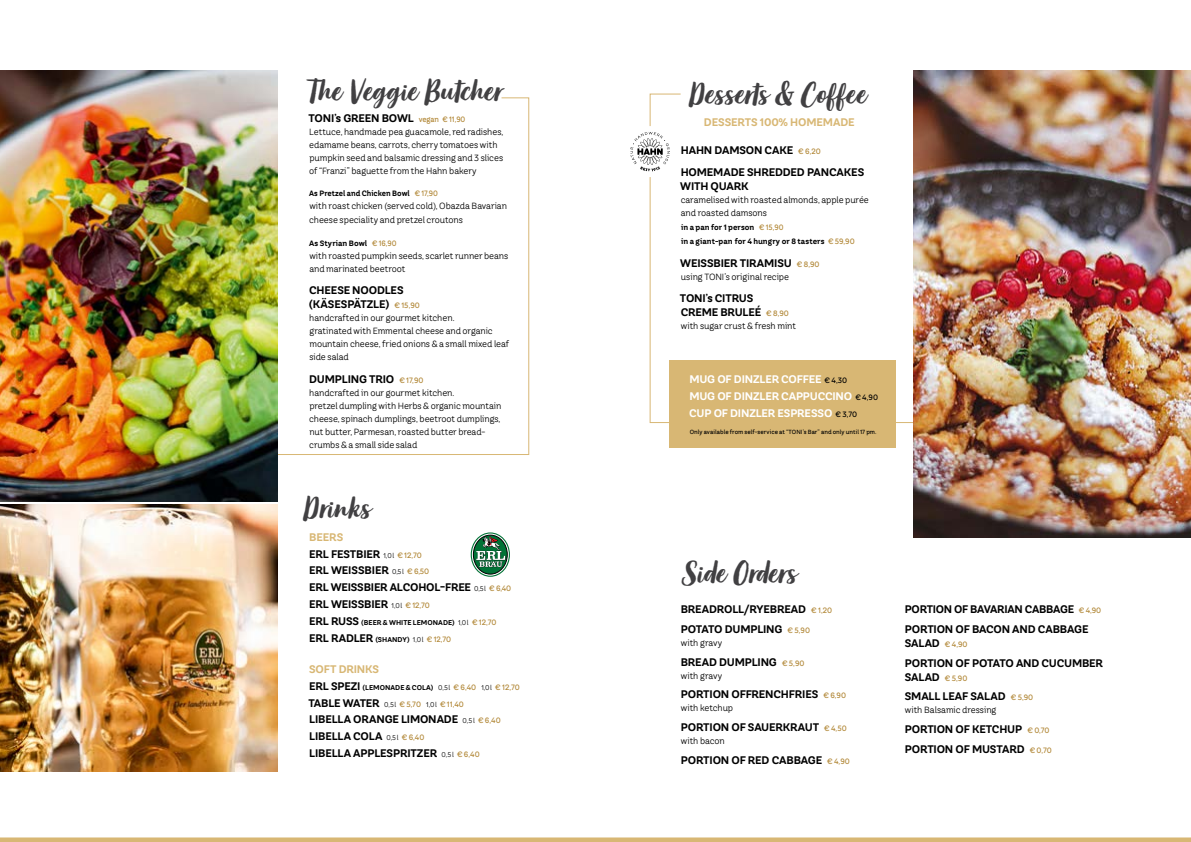
<style>
.page{position:relative;width:1191px;height:842px;background:#fff}
.page>*{position:absolute;margin:0;border:0;box-sizing:border-box;transform-origin:0 0}
.t1{font:italic 32px "Organika Script";letter-spacing:.01em;color:#414042}
.t2{font:italic 32px "Organika Script";letter-spacing:-.015em;color:#414042}
.t3{font:700 11px/16.8px "TT Hazelnuts";letter-spacing:-.015em;color:#000}
.t4{font:700 11px/16.8px "TT Hazelnuts";letter-spacing:-.015em;color:#fff}
.t5{font:700 11px "TT Hazelnuts";letter-spacing:-.015em;color:#d8b774}
.t6{font:9px/13px "TT Hazelnuts";letter-spacing:-.01em;color:#000}
.t7{font:700 7.8px/14px "TT Hazelnuts";color:#000}
.t8{font:500 7.8px "TT Hazelnuts";color:#b28838}
.t9{font:700 7.8px "TT Hazelnuts";color:#000;scale:.96 1}
.t10{font:700 7px "TT Hazelnuts";letter-spacing:.005em;color:#000}
.t11{font:500 6px "TT Hazelnuts";letter-spacing:.005em;color:#000}
.s1{font-weight:500;font-size:7.8px;color:#b28838}
.s2{font-weight:500;color:#b28838}
.s3{color:#d8b774}
.s4{font-weight:400;font-size:7px}
.s5{font-size:11px}
.s6{font-weight:400}
.s7{font-size:7px}
.s8{font-weight:700;font-size:11px;color:#000}
.s9{font-weight:400;font-size:7px;color:#000}
.s10{font-weight:500;font-size:7.8px;color:#000}
</style>
<div class="page">
<hr style="left:0;top:838px;width:1191px;height:4px;background:#d8b774">
<svg style="left:649px;top:93px;width:264px;height:330px"></svg>
<svg style="left:278px;top:97px;width:252px;height:358px"></svg>
<img style="left:0;top:505px;width:278px;height:266px">
<img style="left:0;top:71px;width:278px;height:431px">
<img style="left:913px;top:71px;width:278px;height:466px">
<div style="left:624px;top:126px;width:51px;height:51px;background:#fff;border-radius:50%"></div>
<svg style="left:630px;top:132px;width:40px;height:39px"></svg>
<svg style="left:471px;top:533px;width:38px;height:43px"></svg>
<div style="left:471px;top:532px;width:39px;height:45px;border:1px solid #007236;border-radius:50%"></div>
<svg style="left:473px;top:535px;width:34px;height:39px"></svg>
<div style="left:473px;top:535px;width:34px;height:39px;border:1px solid #000;border-radius:50%"></div>
<svg style="left:476px;top:537px;width:29px;height:30px"></svg>
<div style="left:669px;top:360px;width:227px;height:39px;background:#d8b774"></div>
<div style="left:669px;top:394px;width:227px;height:39px;background:#d8b774"></div>
<div style="left:669px;top:415px;width:227px;height:33px;background:#d8b774"></div>
<h1 class="t1" style="left:303px;top:71px;width:201px">The Veggie Butcher</h1>
<p class="t3" style="left:308px;top:110px;width:159px">TONIʼs GREEN BOWL <span class="s1">vegan € 11,90</span></p>
<p class="t6" style="left:309px;top:125px;width:196px">Lettuce, handmade pea guacamole, red radishes, edamame beans, carrots, cherry tomatoes with pumpkin seed and balsamic dressing and 3 slices of “Franzi” baguette from the Hahn bakery</p>
<p class="t9" style="left:309px;top:188px;width:136px">As Pretzel and Chicken Bowl <span class="s2">€ 17,90</span></p>
<p class="t6" style="left:309px;top:199px;width:199px;line-height:14px">with roast chicken (served cold), Obazda Bavarian cheese speciality and pretzel croutons</p>
<p class="t7" style="left:309px;top:236px;width:89px">As Styrian Bowl <span class="s2">€ 16,90</span></p>
<p class="t6" style="left:309px;top:249px;width:201px">with roasted pumpkin seeds, scarlet runner beans and marinated beetroot</p>
<p class="t3" style="left:309px;top:284px;width:113px;line-height:14px">CHEESE NOODLES (KÄSESPÄTZLE) <span class="s1">€ 15,90</span></p>
<p class="t6" style="left:309px;top:312px;width:201px">handcrafted in our gourmet kitchen.<br>gratinated with Emmental cheese and organic mountain cheese, fried onions &amp; a small mixed leaf side salad</p>
<p class="t3" style="left:309px;top:371px;width:116px">DUMPLING TRIO <span class="s1">€ 17,90</span></p>
<p class="t6" style="left:309px;top:386px;width:194px">handcrafted in our gourmet kitchen.<br>pretzel dumpling with Herbs &amp; organic mountain cheese, spinach dumplings, beetroot dumplings, nut butter, Parmesan, roasted butter bread&shy;crumbs &amp; a small side salad</p>
<h1 class="t1" style="left:302px;top:488px;width:69px">Drinks</h1>
<p class="t3" style="left:309px;top:529px;width:203px"><span class="s3">BEERS<br></span>ERL FESTBIER <span class="s4">1,0 l</span> <span class="s1">€ 12,70<br></span>ERL WEISSBIER <span class="s4">0,5 l</span> <span class="s1">€ 6,50<br></span>ERL WEISSBIER ALCOHOL-FREE <span class="s4">0,5 l</span> <span class="s1">€ 6,40<br></span>ERL WEISSBIER <span class="s4">1,0 l</span> <span class="s1">€ 12,70</span></p>
<p class="t10" style="left:309px;top:618px;width:189px"><span class="s5">ERL RUSS</span> (BEER &amp; WHITE LEMONADE) <span class="s6">1,0 l</span> <span class="s1">€ 12,70</span></p>
<p class="t3" style="left:309px;top:630px;width:143px">ERL RADLER <span class="s7">(SHANDY)</span> <span class="s4">1,0 l</span> <span class="s1">€ 12,70</span></p>
<p class="t5" style="left:309px;top:662px;width:71px">SOFT DRINKS</p>
<p class="t10" style="left:309px;top:683px;width:212px"><span class="s5">ERL SPEZI</span> (LEMONADE &amp; COLA) <span class="s6">0,5 l</span> <span class="s1">€ 6,40</span> <span class="s6">1,0 l</span> <span class="s1">€ 12,70</span></p>
<p class="t8" style="left:308px;top:699px;width:157px"><span class="s8">TABLE WATER</span> <span class="s9">0,5 l</span> € 5,70 <span class="s9">1,0 l</span> € 11,40</p>
<p class="t3" style="left:309px;top:711px;width:193px">LIBELLA ORANGE LIMONADE <span class="s4">0,5 l</span> <span class="s1">€ 6,40<br></span>LIBELLA COLA <span class="s4">0,5l</span> <span class="s1">€ 6,40<br></span>LIBELLA APPLESPRITZER <span class="s4">0,5 l</span> <span class="s1">€ 6,40</span></p>
<h1 class="t1" style="left:687px;top:74px;width:179px">Desserts &amp; Coffee</h1>
<p class="t3" style="left:680px;top:139px;width:185px;line-height:22.5px">HAHN DAMSON CAKE <span class="s1">€ 6,20<br></span>HOMEMADE SHREDDED PANCAKES</p>
<p class="t3" style="left:680px;top:178px;width:70px">WITH QUARK</p>
<p class="t6" style="left:680px;top:193px;width:190px">caramelised with roasted almonds, apple purée and roasted damsons</p>
<p class="t7" style="left:681px;top:220px;width:175px">in a pan for 1 person <span class="s2">€ 15,90<br></span>in a giant-pan for 4 hungry or 8 tasters <span class="s2">€ 59,90</span></p>
<p class="t3" style="left:680px;top:254px;width:141px">WEISSBIER TIRAMISU <span class="s1">€ 8,90</span></p>
<p class="t6" style="left:681px;top:270px;width:110px">using TONI’s original recipe</p>
<p class="t3" style="left:680px;top:291px;width:111px;line-height:14px">TONIʼs CITRUS<br>CREME BRULEÉ <span class="s1">€ 8,90</span></p>
<p class="t6" style="left:681px;top:319px;width:117px">with sugar crust &amp; fresh mint</p>
<p class="t5" style="left:704px;top:115px;width:152px">DESSERTS 100% HOMEMADE</p>
<p class="t4" style="left:689px;top:371px;width:190px">MUG OF DINZLER COFFEE <span class="s10">€ 4,30<br></span>MUG OF DINZLER CAPPUCCINO <span class="s10">€ 4,90<br></span>CUP OF DINZLER ESPRESSO <span class="s10">€ 3,70</span></p>
<p class="t11" style="left:689px;top:428px;width:188px">Only available from self-service at “TONI’s Bar” and only until 17 pm.</p>
<h1 class="t2" style="left:680px;top:553px;width:116px">Side Orders</h1>
<p class="t3" style="left:680px;top:599px;width:153px;line-height:19.7px">BREADROLL/RYEBREAD <span class="s1">€ 1,20<br></span>POTATO DUMPLING <span class="s1">€ 5,90</span></p>
<p class="t6" style="left:681px;top:636px;width:43px">with gravy</p>
<p class="t3" style="left:680px;top:653px;width:125px">BREAD DUMPLING <span class="s1">€ 5,90</span></p>
<p class="t6" style="left:681px;top:669px;width:43px">with gravy</p>
<p class="t3" style="left:680px;top:686px;width:167px">PORTION OFFRENCHFRIES <span class="s1">€ 6,90</span></p>
<p class="t6" style="left:681px;top:701px;width:54px">with ketchup</p>
<p class="t3" style="left:680px;top:719px;width:168px">PORTION OF SAUERKRAUT <span class="s1">€ 4,50</span></p>
<p class="t6" style="left:681px;top:734px;width:46px">with bacon</p>
<p class="t3" style="left:680px;top:751px;width:171px">PORTION OF RED CABBAGE <span class="s1">€ 4,90</span></p>
<p class="t3" style="left:904px;top:599px;width:198px;line-height:19.7px">PORTION OF BAVARIAN CABBAGE <span class="s1">€ 4,90<br></span>PORTION OF BACON AND CABBAGE</p>
<p class="t3" style="left:904px;top:633px;width:200px;line-height:19.7px">SALAD <span class="s1">€ 4,90<br></span>PORTION OF POTATO AND CUCUMBER</p>
<p class="t3" style="left:904px;top:667px;width:130px;line-height:19.7px">SALAD <span class="s1">€ 5,90<br></span>SMALL LEAF SALAD <span class="s1">€ 5,90</span></p>
<p class="t6" style="left:904px;top:703px;width:93px">with Balsamic dressing</p>
<p class="t3" style="left:904px;top:719px;width:148px;line-height:19.7px">PORTION OF KETCHUP <span class="s1">€ 0,70<br></span>PORTION OF MUSTARD <span class="s1">€ 0,70</span></p>
</div>
